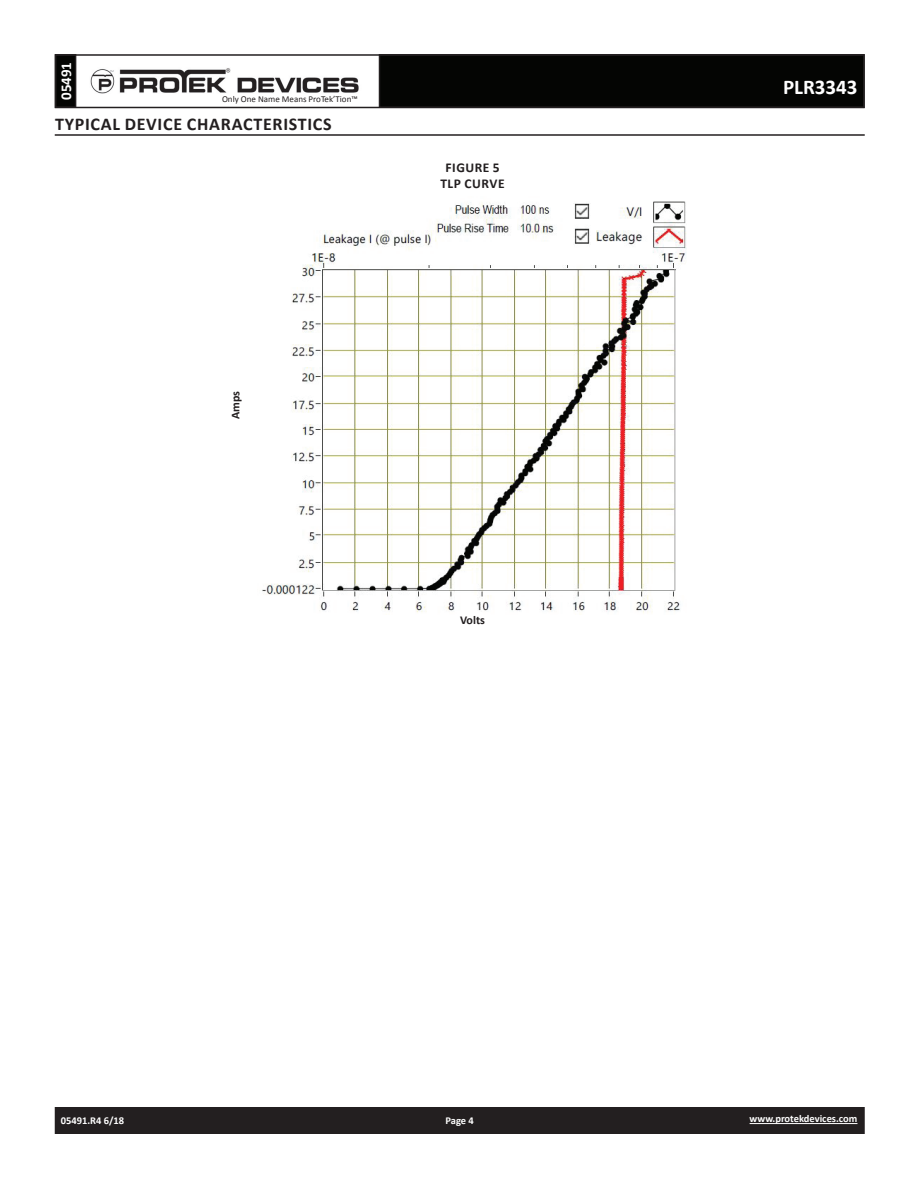
<style>
.page{position:relative;width:918px;height:1188px;background:#fff}
.page>*{position:absolute;margin:0;border:0;box-sizing:border-box;transform-origin:0 0}
.t1{font:700 21px "Calibri";color:#fff}
.t2{font:700 18px "Calibri";letter-spacing:.04em;color:#231f20}
.t3{font:700 15px "Calibri";color:#fff}
.t4{font:700 13.5px/16.2px "Calibri";letter-spacing:.04em;color:#231f20;text-align:center}
.t5{font:700 12px "Calibri";color:#231f20}
.t6{font:700 10.5px "Calibri";color:#fff}
.t7{font:9px "Calibri";color:#231f20}
</style>
<div class="page">
<div style="left:56px;top:1108px;width:808px;height:25px;background:#231f20"></div>
<div style="left:55px;top:1107px;width:810px;height:27px;border:2px solid #231f20"></div>
<div style="left:56px;top:55px;width:20px;height:52px;background:#040503"></div>
<div style="left:55px;top:54px;width:21px;height:54px;border:2px solid #231f20"></div>
<div style="left:380px;top:55px;width:484px;height:52px;background:#040503"></div>
<div style="left:55px;top:54px;width:810px;height:54px;border:2px solid #231f20"></div>
<img style="left:90px;top:68px;width:269px;height:26px">
<hr style="left:750px;top:1123px;width:107px;height:1px;background:#fff">
<hr style="left:55px;top:134px;width:810px;height:2px;background:#231f20">
<img style="left:262px;top:201px;width:425px;height:412px">
<h3 class="t3" style="left:56px;top:100px;width:40px;rotate:-90deg">05491</h3>
<p class="t7" style="left:222px;top:93px;width:137px">Only One Name Means ProTek’Tion™</p>
<h2 class="t2" style="left:55px;top:112px;width:278px">TYPICAL DEVICE CHARACTERISTICS</h2>
<p class="t5" style="left:228px;top:419px;width:30px;rotate:-90deg">Amps</p>
<p class="t4" style="left:440px;top:160px;width:66px">FIGURE 5<br>TLP CURVE</p>
<p class="t5" style="left:460px;top:612px;width:26px">Volts</p>
<h1 class="t1" style="left:783px;top:74px;width:76px">PLR3343</h1>
<p class="t6" style="left:61px;top:1114px;width:65px">05491.R4 6/18</p>
<p class="t6" style="left:446px;top:1114px;width:30px">Page 4</p>
<p class="t6" style="left:750px;top:1112px;width:109px">www.protekdevices.com</p>
</div>
